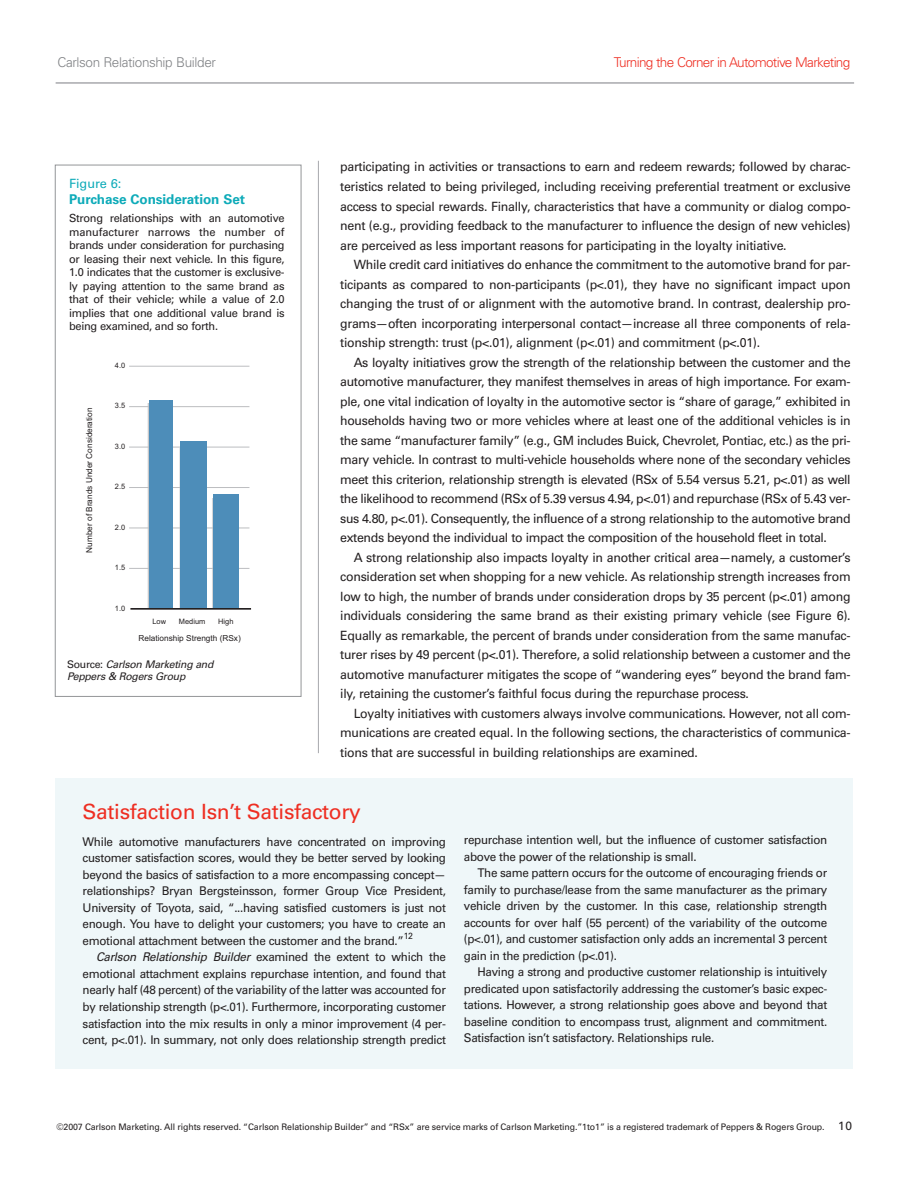
<style>
.page{position:relative;width:919px;height:1189px;background:#fff}
.page>*{position:absolute;margin:0;border:0;box-sizing:border-box;transform-origin:0 0}
.t1{font:21px "Univers";letter-spacing:-.015em;color:#ee2e22}
.t2{font:300 13.5px "Univers";letter-spacing:-.05em;color:#ee2e22}
.t3{font:300 13.5px "Univers";letter-spacing:-.03em;color:#808285}
.t4{font:700 13.5px "Univers";letter-spacing:-.005em;color:#0eabb9}
.t5{font:12.75px/19.5px "Univers";letter-spacing:-.02em;color:#231f20;text-align:justify}
.t6{font:12.75px "Univers";letter-spacing:-.005em;color:#0eabb9}
.t7{font:12px/16.5px "Univers";letter-spacing:-.03em;color:#231f20;text-align:justify}
.t8{font:11.25px/13.5px "Univers";letter-spacing:-.03em;color:#231f20;text-align:justify}
.t9{font:italic 10.5px/12px "Univers";color:#231f20}
.t10{font:9px "Univers";letter-spacing:-.01em;color:#231f20}
.t11{font:8.25px "Arial";color:#231f20}
.t12{font:7.35px "Arial";color:#231f20}
.s1{font-style:normal}
.s2{font-style:italic}
.s3{font-size:12px}
</style>
<div class="page">
<hr style="left:56px;top:82px;width:797px;height:2px;background:#a8a9ad">
<div style="left:55px;top:165px;width:246px;height:531px;border:1px solid #939598"></div>
<hr style="left:129px;top:568px;width:120px;height:1px;background:#bcbdc0">
<hr style="left:129px;top:527px;width:120px;height:1px;background:#bcbdc0">
<hr style="left:129px;top:487px;width:120px;height:1px;background:#bcbdc0">
<hr style="left:129px;top:446px;width:120px;height:1px;background:#bcbdc0">
<hr style="left:129px;top:406px;width:120px;height:1px;background:#bcbdc0">
<hr style="left:129px;top:366px;width:120px;height:1px;background:#bcbdc0">
<div style="left:149px;top:400px;width:23px;height:208px;background:#4d8db9"></div>
<div style="left:180px;top:441px;width:27px;height:167px;background:#4d8db9"></div>
<div style="left:213px;top:494px;width:25px;height:114px;background:#4d8db9"></div>
<hr style="left:130px;top:608px;width:121px;height:1px;background:#231f20">
<div style="left:55px;top:778px;width:796px;height:290px;background:#eff7f9"></div>
<hr style="left:318px;top:161px;width:1px;height:592px;background:#a8a9ad">
<p class="t3" style="left:57px;top:57px;width:160px">Carlson Relationship Builder</p>
<p class="t2" style="left:613px;top:57px;width:238px">Turning the Corner in Automotive Marketing</p>
<p class="t6" style="left:69px;top:178px;width:54px">Figure 6:</p>
<p class="t4" style="left:69px;top:194px;width:177px">Purchase Consideration Set</p>
<p class="t8" style="left:69px;top:212px;width:217px">Strong relationships with an automotive manufacturer narrows the number of brands under consideration for purchasing or leasing their next vehicle. In this figure, 1.0 indicates that the customer is exclusive&shy;ly paying attention to the same brand as that of their vehicle; while a value of 2.0 implies that one additional value brand is being examined, and so forth.</p>
<p class="t11" style="left:86px;top:552px;width:146px;rotate:-90deg">Number of Brands Under Consideration</p>
<p class="t12" style="left:115px;top:362px;width:12px">4.0</p>
<p class="t12" style="left:115px;top:403px;width:12px">3.5</p>
<p class="t12" style="left:115px;top:443px;width:12px">3.0</p>
<p class="t12" style="left:115px;top:484px;width:12px">2.5</p>
<p class="t12" style="left:115px;top:524px;width:12px">2.0</p>
<p class="t12" style="left:115px;top:565px;width:12px">1.5</p>
<p class="t12" style="left:115px;top:605px;width:12px">1.0</p>
<p class="t12" style="left:152px;top:618px;width:15px">Low</p>
<p class="t12" style="left:179px;top:618px;width:28px">Medium</p>
<p class="t12" style="left:218px;top:618px;width:17px">High</p>
<p class="t11" style="left:138px;top:635px;width:104px">Relationship Strength (RSx)</p>
<p class="t9" style="left:67px;top:658px;width:150px"><span class="s1">S o u r c e :</span> Carlson Marketing and<br>Peppers &amp; Rogers Group</p>
<p class="t5" style="left:340px;top:158px;width:511px">participating in activities or transactions to earn and redeem rewards; followed by charac&shy;teristics related to being privileged, including receiving preferential treatment or exclusive access to special rewards. Finally, characteristics that have a community or dialog compo&shy;nent (e.g., providing feedback to the manufacturer to influence the design of new vehicles) are perceived as less important reasons for participating in the loyalty initiative.</p>
<p class="t5" style="left:340px;top:256px;width:511px;text-indent:14px">While credit card initiatives do enhance the commitment to the automotive brand for par&shy;ticipants as compared to non-participants (p&lt;.01), they have no significant impact upon changing the trust of or alignment with the automotive brand. In contrast, dealership pro&shy;grams—often incorporating interpersonal contact—increase all three components of rela&shy;tionship strength: trust (p&lt;.01), alignment (p&lt;.01) and commitment (p&lt;.01).</p>
<p class="t5" style="left:340px;top:353px;width:512px;text-indent:14px">As loyalty initiatives grow the strength of the relationship between the customer and the automotive manufacturer, they manifest themselves in areas of high importance. For exam&shy;ple, one vital indication of loyalty in the automotive sector is “share of garage,” exhibited in households having two or more vehicles where at least one of the additional vehicles is in the same “manufacturer family” (e.g., GM includes Buick, Chevrolet, Pontiac, etc.) as the pri&shy;mary vehicle. In contrast to multi-vehicle households where none of the secondary vehicles meet this criterion, relationship strength is elevated (RSx of 5.54 versus 5.21, p&lt;.01) as well the likelihood to recommend (RSx of 5.39 versus 4.94, p&lt;.01) and repurchase (RSx of 5.43 ver&shy;sus 4.80, p&lt;.01). Consequently, the influence of a strong relationship to the automotive brand extends beyond the individual to impact the composition of the household fleet in total.</p>
<p class="t5" style="left:340px;top:548px;width:511px;text-indent:14px">A strong relationship also impacts loyalty in another critical area—namely, a customer’s consideration set when shopping for a new vehicle. As relationship strength increases from low to high, the number of brands under consideration drops by 35 percent (p&lt;.01) among individuals considering the same brand as their existing primary vehicle (see Figure 6).<br>Equally as remarkable, the percent of brands under consideration from the same manufac&shy;turer rises by 49 percent (p&lt;.01). Therefore, a solid relationship between a customer and the automotive manufacturer mitigates the scope of “wandering eyes” beyond the brand fam&shy;ily, retaining the customer’s faithful focus during the repurchase process.</p>
<p class="t5" style="left:340px;top:704px;width:511px;text-indent:14px">Loyalty initiatives with customers always involve communications. However, not all com&shy;munications are created equal. In the following sections, the characteristics of communica&shy;tions that are successful in building relationships are examined.</p>
<h1 class="t1" style="left:83px;top:803px;width:280px">Satisfaction Isn’t Satisfactory</h1>
<p class="t7" style="left:83px;top:834px;width:364px">While automotive manufacturers have concentrated on improving customer satisfaction scores, would they be better served by looking beyond the basics of satisfaction to a more encompassing concept— relationships? Bryan Bergsteinsson, former Group Vice President, University of Toyota, said, “...having satisfied customers is just not enough. You have to delight your customers; you have to create an emotional attachment between the customer and the brand.”</p>
<p class="t10" style="left:403px;top:932px;width:11px">12</p>
<p class="t7" style="left:83px;top:949px;width:364px;text-indent:13px"><span class="s2">Carlson Relationship Builder</span> exa m i n e d t h e exte n t to w h i c h t h e emotional attachment explains repurchase intention, and found that nearly half (48 percent) of the variability of the latter was accounted for by relationship strength (p&lt;.01). Furthermore, incorporating customer satisfaction into the mix results in only a minor improvement (4 per&shy;cent, p&lt;.01). In summary, not only does relationship strength predict</p>
<p class="t7" style="left:463px;top:832px;width:364px">repurchase intention well, but the influence of customer satisfaction above the power of the relationship is small.</p>
<p class="t7" style="left:463px;top:865px;width:364px;text-indent:14px">The same pattern occurs for the outcome of encouraging friends or family to purchase/lease from the same manufacturer as the primary vehicle driven by the customer. In this case, relationship strength accounts for over half (55 percent) of the variability of the outcome (p&lt;.01), and customer satisfaction only adds an incremental 3 percent gain in the prediction (p&lt;.01).</p>
<p class="t7" style="left:463px;top:964px;width:364px;text-indent:14px">Having a strong and productive customer relationship is intuitively predicated upon satisfactorily addressing the customer’s basic expec&shy;tations. However, a strong relationship goes above and beyond that baseline condition to encompass trust, alignment and commitment.<br>Satisfaction isn’t satisfactory. Relationships rule.</p>
<p class="t10" style="left:57px;top:1122px;width:796px">©2007 Carlson Marketing. All rights reserved. “Carlson Relationship Builder” and “RSx” are service marks of Carlson Marketing.”1to1” is a registered trademark of Peppers &amp; Rogers Group. <span class="s3">10</span></p>
</div>
